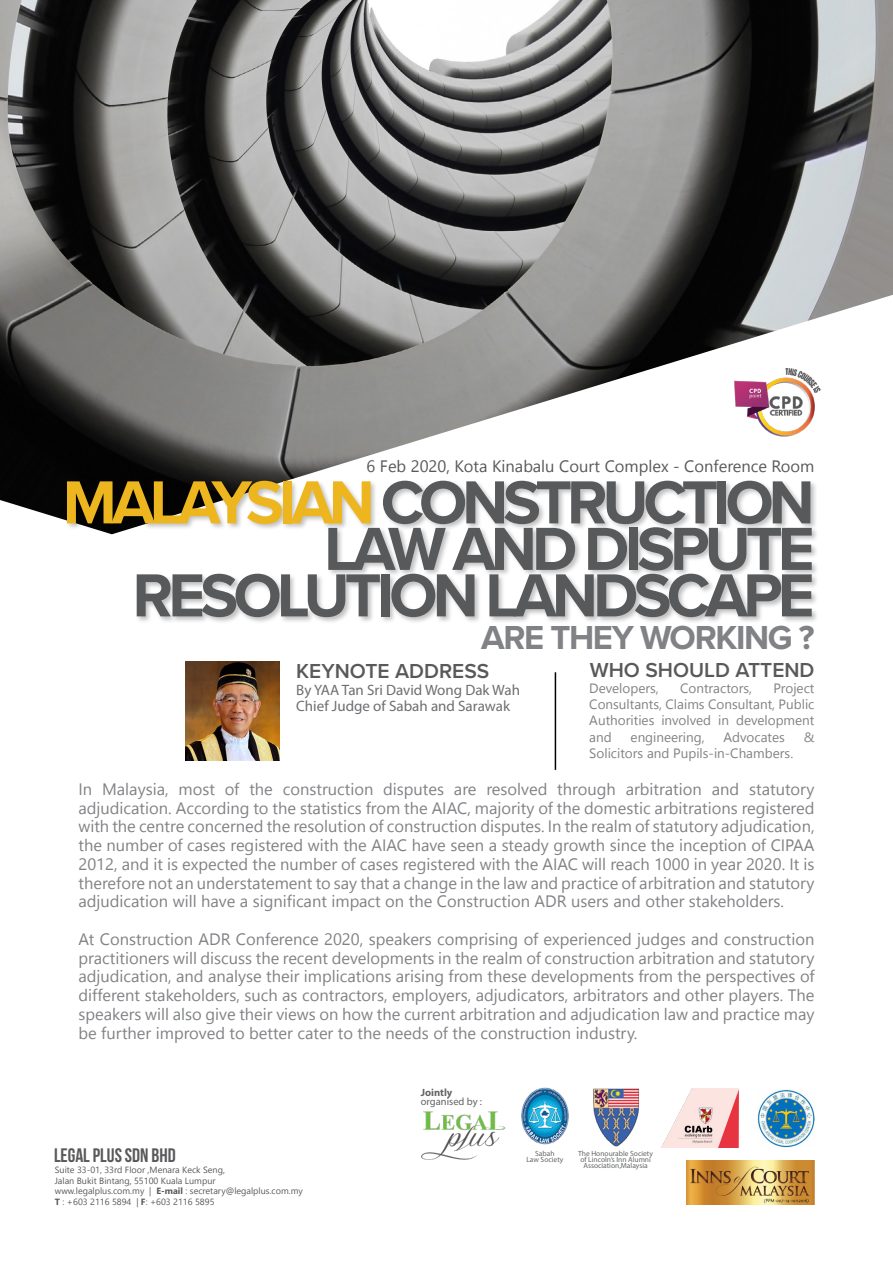
<style>
.page{position:relative;width:893px;height:1263px;background:#fff}
.page>*{position:absolute;margin:0;border:0;box-sizing:border-box;transform-origin:0 0}
.t1{font:700 63px/46.5px "Proxima Nova";letter-spacing:-.075em;color:#58595b;text-align:right}
.t2{font:700 34.5px "Proxima Nova";letter-spacing:-.04em;color:#808285}
.t3{font:600 21px "Proxima Nova";color:#58595b}
.t4{font:19.5px "Bebas Neue";color:#58595b}
.t5{font:16.5px/18.8px "Nirmala UI";color:#808285;text-align:justify}
.t6{font:16.5px "Nirmala UI";color:#58595b}
.t7{font:15px/16.2px "Myriad Pro";color:#6d6e71}
.t8{font:13.5px/16.2px "Nirmala UI";color:#808285;text-align:justify}
.t9{font:10.5px "Myriad Pro";color:#636466}
.t10{font:700 10.5px "Myriad Pro";color:#636466}
.t11{font:9px/10.5px "Nirmala UI";color:#58595b}
.t12{font:7.5px/6px "Myriad Pro";color:#636466;text-align:center}
.s1{color:#edb51e}
.s2{font-weight:700}
</style>
<div class="page">
<hr style="left:555px;top:672px;width:1px;height:98px;background:#000">
<img style="left:186px;top:662px;width:93px;height:98px">
<img style="left:593px;top:1088px;width:47px;height:59px">
<img style="left:661px;top:1088px;width:78px;height:60px">
<img style="left:0;top:0;width:893px;height:520px">
<div style="left:65px;top:479px;width:754px;height:145px;background:#000;opacity:.25"></div>
<img style="left:732px;top:356px;width:108px;height:87px">
<img style="left:421px;top:1111px;width:85px;height:49px">
<img style="left:687px;top:1161px;width:127px;height:44px">
<img style="left:758px;top:1090px;width:56px;height:58px">
<img style="left:521px;top:1088px;width:48px;height:56px">
<p class="t6" style="left:367px;top:453px;width:449px">6 Feb 2020, Kota Kinabalu Court Complex - Conference Room</p>
<h1 class="t1" style="left:63px;top:478px;width:753px"><span class="s1">MALAYSIAN</span> CONSTRUCTION<br>LAW AND DISPUTE<br>RESOLUTION LANDSCAPE</h1>
<h2 class="t2" style="left:481px;top:612px;width:335px">ARE THEY WORKING ?</h2>
<p class="t3" style="left:590px;top:654px;width:226px">WHO SHOULD ATTEND</p>
<p class="t8" style="left:589px;top:679px;width:71px">Developers,</p>
<p class="t8" style="left:680px;top:679px;width:74px">Contractors,</p>
<p class="t3" style="left:296px;top:656px;width:195px">KEYNOTE ADDRESS</p>
<p class="t7" style="left:296px;top:681px;width:225px">By YAA Tan Sri David Wong Dak Wah<br>Chief Judge of Sabah and Sarawak</p>
<p class="t8" style="left:589px;top:679px;width:227px;text-indent:184px">Project Consultants, Claims Consultant, Public Authorities involved in development and</p>
<p class="t8" style="left:631px;top:728px;width:76px">engineering,</p>
<p class="t8" style="left:724px;top:728px;width:63px">Advocates</p>
<p class="t8" style="left:804px;top:728px;width:12px">&amp;</p>
<p class="t8" style="left:589px;top:744px;width:205px">Solicitors and Pupils-in-Chambers.</p>
<p class="t5" style="left:78px;top:779px;width:738px">In Malaysia, most of the construction disputes are resolved through arbitration and statutory adjudication. According to the statistics from the AIAC, majority of the domestic arbitrations registered with the centre concerned the resolution of construction disputes. In the realm of statutory adjudication, the number of cases registered with the AIAC have seen a steady growth since the inception of CIPAA 2012, and it is expected the number of cases registered with the AIAC will reach 1000 in year 2020. It is therefore not an understatement to say that a change in the law and practice of arbitration and statutory adjudication will have a significant impact on the Construction ADR users and other stakeholders.</p>
<p class="t5" style="left:78px;top:929px;width:738px">At Construction ADR Conference 2020, speakers comprising of experienced judges and construction practitioners will discuss the recent developments in the realm of construction arbitration and statutory adjudication, and analyse their implications arising from these developments from the perspectives of different stakeholders, such as contractors, employers, adjudicators, arbitrators and other players. The speakers will also give their views on how the current arbitration and adjudication law and practice may be further improved to better cater to the needs of the construction industry.</p>
<p class="t4" style="left:54px;top:1145px;width:123px">LEGAL PLUS SDN BHD</p>
<p class="t11" style="left:55px;top:1164px;width:250px">Suite 33-01, 33rd Floor ,Menara Keck Seng,<br>Jalan Bukit Bintang, 55100 Kuala Lumpur www.legalplus.com.my | <span class="s2">E-mail</span> : secretary@legalplus.com.my <span class="s2">T</span> : +603 2116 5894 | <span class="s2">F</span>: +603 2116 5895</p>
<p class="t10" style="left:421px;top:1086px;width:33px">Jointly</p>
<p class="t9" style="left:421px;top:1095px;width:63px">organised by :</p>
<p class="t12" style="left:526px;top:1150px;width:39px">Sabah<br>Law Society</p>
<p class="t12" style="left:578px;top:1151px;width:76px">The Honourable Society of Lincoln’s Inn Alumni<br>Association,Malaysia</p>
</div>
